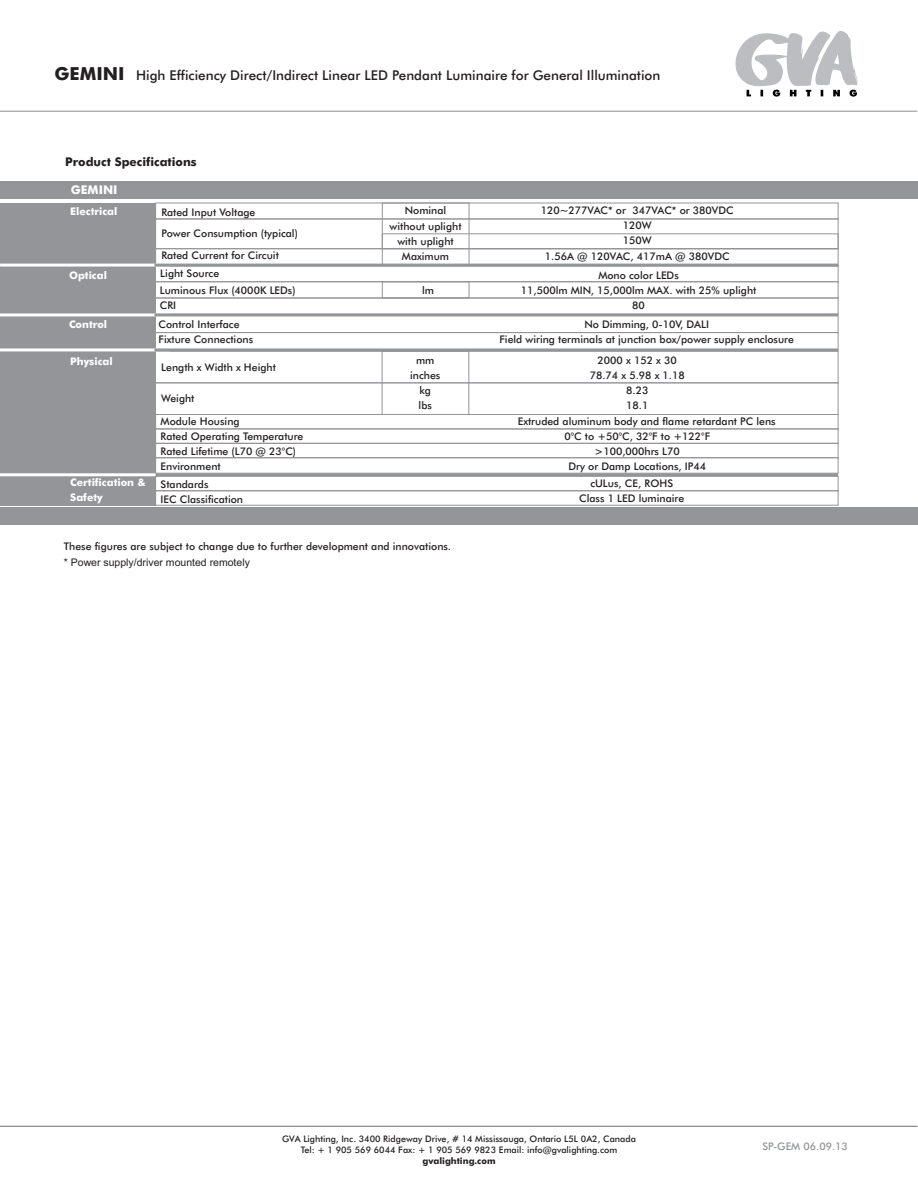
<style>
.page{position:relative;width:918px;height:1188px;background:#fff}
.page>*{position:absolute;margin:0;border:0;box-sizing:border-box;transform-origin:0 0}
.t1{font:500 13.5px "Futura BT";color:#231f20}
.t2{font:700 12px "Futura BT";color:#231f20}
.t3{font:700 12px "Futura BT";color:#fff}
.t4{font:500 10.5px/15.1px "Futura BT";color:#231f20;text-align:center}
.t5{font:700 10.5px/15.1px "Futura BT";color:#fff}
.t6{font:10.5px "Arial";color:#231f20}
.t7{font:500 10.5px "Futura BT";color:#939598}
.t8{font:500 9px/10.8px "Futura BT";color:#231f20;text-align:center}
.t9{font:700 9px "Futura BT";color:#231f20}
.s1{font-weight:700;font-size:18px}
</style>
<div class="page">
<div style="left:0;top:181px;width:918px;height:17px;background:#939598"></div>
<div style="left:0;top:507px;width:918px;height:17px;background:#939598"></div>
<div style="left:155px;top:203px;width:683px;height:16px;border:1px solid #939598"></div>
<div style="left:155px;top:219px;width:683px;height:30px;border:1px solid #939598"></div>
<div style="left:155px;top:249px;width:683px;height:17px;border:1px solid #939598"></div>
<div style="left:382px;top:234px;width:456px;height:15px;border:1px solid #939598"></div>
<div style="left:154px;top:315px;width:684px;height:18px;border:1px solid #939598"></div>
<div style="left:154px;top:332px;width:684px;height:18px;border:1px solid #939598"></div>
<div style="left:154px;top:351px;width:684px;height:32px;border:1px solid #939598"></div>
<div style="left:154px;top:383px;width:684px;height:32px;border:1px solid #939598"></div>
<div style="left:154px;top:282px;width:684px;height:16px;border:1px solid #939598"></div>
<div style="left:154px;top:298px;width:684px;height:16px;border:1px solid #939598"></div>
<div style="left:154px;top:265px;width:684px;height:17px;border:1px solid #939598"></div>
<div style="left:0;top:203px;width:156px;height:302px;background:#939598"></div>
<hr style="left:0;top:264px;width:170px;height:3px;background:#fff">
<hr style="left:0;top:313px;width:170px;height:3px;background:#fff">
<hr style="left:0;top:348px;width:170px;height:3px;background:#fff">
<hr style="left:0;top:473px;width:171px;height:3px;background:#fff">
<div style="left:382px;top:203px;width:87px;height:63px;border:1px solid #939598"></div>
<div style="left:382px;top:282px;width:87px;height:16px;border:1px solid #939598"></div>
<hr style="left:154px;top:264px;width:684px;height:3px;background:#939598">
<hr style="left:154px;top:313px;width:684px;height:3px;background:#939598">
<hr style="left:154px;top:348px;width:684px;height:3px;background:#939598">
<hr style="left:156px;top:473px;width:682px;height:3px;background:#939598">
<div style="left:155px;top:476px;width:683px;height:15px;border:1px solid #939598"></div>
<div style="left:155px;top:491px;width:683px;height:14px;border:1px solid #939598"></div>
<div style="left:155px;top:414px;width:683px;height:15px;border:1px solid #939598"></div>
<div style="left:155px;top:429px;width:683px;height:14px;border:1px solid #939598"></div>
<div style="left:155px;top:443px;width:683px;height:15px;border:1px solid #939598"></div>
<div style="left:155px;top:458px;width:683px;height:15px;border:1px solid #939598"></div>
<div style="left:382px;top:351px;width:87px;height:64px;border:1px solid #939598"></div>
<hr style="left:0;top:111px;width:917px;height:1px;background:#939598">
<hr style="left:0;top:1126px;width:917px;height:1px;background:#939598">
<svg style="left:735px;top:31px;width:123px;height:66px"></svg>
<p class="t1" style="left:54px;top:70px;width:608px"><span class="s1">GEMINI</span> High Efficiency Direct/Indirect Linear LED Pendant Luminaire for General Illumination</p>
<p class="t2" style="left:65px;top:156px;width:133px">Product Specifications</p>
<p class="t3" style="left:71px;top:185px;width:48px">GEMINI</p>
<p class="t5" style="left:70px;top:204px;width:49px">Electrical</p>
<p class="t4" style="left:161px;top:202px;width:138px;line-height:21.5px;text-align:left">Rated Input Voltage<br>Power Consumption (typical)<br>Rated Current for Circuit</p>
<p class="t4" style="left:541px;top:204px;width:195px">120~277VAC* or 347VAC* or 380VDC<br>120W<br>150W<br>1.56A @ 120VAC, 417mA @ 380VDC</p>
<p class="t4" style="left:160px;top:283px;width:137px;text-align:left">Luminous Flux (4000K LEDs)<br>CRI</p>
<p class="t4" style="left:390px;top:204px;width:73px">Nominal without uplight with uplight<br>Maximum</p>
<p class="t4" style="left:422px;top:284px;width:13px">lm</p>
<p class="t4" style="left:160px;top:267px;width:60px">Light Source</p>
<p class="t4" style="left:521px;top:268px;width:237px">Mono color LEDs<br>11,500lm MIN, 15,000lm MAX. with 25% uplight<br>80</p>
<p class="t5" style="left:69px;top:269px;width:39px">Optical</p>
<p class="t5" style="left:69px;top:318px;width:40px">Control</p>
<p class="t4" style="left:159px;top:318px;width:96px;text-align:left">Control Interface<br>Fixture Connections</p>
<p class="t4" style="left:499px;top:318px;width:296px">No Dimming, 0-10V, DALI<br>Field wiring terminals at junction box/power supply enclosure</p>
<p class="t5" style="left:70px;top:355px;width:44px">Physical</p>
<p class="t5" style="left:70px;top:476px;width:77px">Certification &amp;<br>Safety</p>
<p class="t4" style="left:161px;top:360px;width:116px">Length x Width x Height</p>
<p class="t4" style="left:161px;top:392px;width:35px">Weight</p>
<p class="t4" style="left:161px;top:415px;width:144px;text-align:left">Module Housing<br>Rated Operating Temperature<br>Rated Lifetime (L70 @ 23°C)<br>Environment</p>
<p class="t4" style="left:161px;top:478px;width:84px;text-align:left">Standards<br>IEC Classification</p>
<p class="t4" style="left:410px;top:353px;width:32px">mm inches kg<br>lbs</p>
<p class="t4" style="left:64px;top:539px;width:389px">These figures are subject to change due to further development and innovations.</p>
<p class="t6" style="left:64px;top:559px;width:188px">* Power supply/driver mounted remotely</p>
<p class="t4" style="left:598px;top:354px;width:81px">2000 x 152 x 30</p>
<p class="t4" style="left:590px;top:369px;width:97px">78.74 x 5.98 x 1.18</p>
<p class="t4" style="left:626px;top:384px;width:24px">8.23</p>
<p class="t4" style="left:626px;top:399px;width:24px">18.1</p>
<p class="t4" style="left:518px;top:414px;width:259px">Extruded aluminum body and flame retardant PC lens</p>
<p class="t4" style="left:564px;top:429px;width:147px">0°C to +50°C, 32°F to +122°F</p>
<p class="t4" style="left:595px;top:444px;width:87px">&gt;100,000hrs L70</p>
<p class="t4" style="left:568px;top:460px;width:139px">Dry or Damp Locations, IP44</p>
<p class="t4" style="left:579px;top:477px;width:107px">cULus, CE, ROHS<br>Class 1 LED luminaire</p>
<p class="t8" style="left:282px;top:1135px;width:355px">GVA Lighting, Inc. 3400 Ridgeway Drive, # 14 Mississauga, Ontario L5L 0A2, Canada<br>Tel: + 1 905 569 6044 Fax: + 1 905 569 9823 Email: info@gvalighting.com</p>
<p class="t9" style="left:422px;top:1157px;width:75px">gvalighting.com</p>
<p class="t7" style="left:762px;top:1142px;width:87px">SP-GEM 06.09.13</p>
</div>
